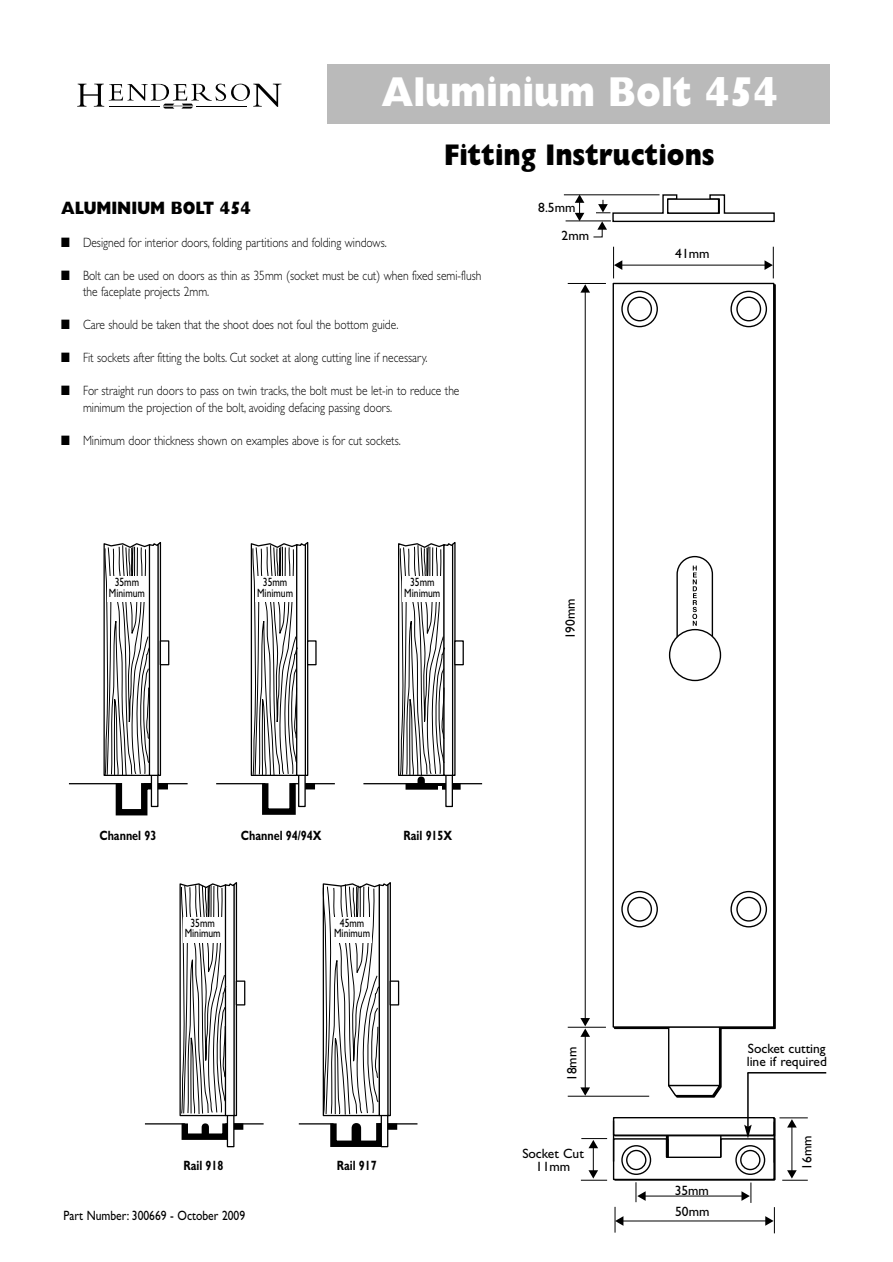
<style>
.page{position:relative;width:893px;height:1262px;background:#fff}
.page>*{position:absolute;margin:0;border:0;box-sizing:border-box;transform-origin:0 0}
.t1{font:800 42px "Gill Sans";color:#fff;scale:.85 1}
.t2{font:800 30px "Gill Sans";color:#000;scale:.85 1}
.t3{font:800 18px "Gill Sans";color:#000;scale:.85 1}
.t4{font:300 13.5px/16.5px "Gill Sans";color:#000;scale:.85 1}
.t5{font:13.5px/13.5px "Gill Sans";color:#000}
.t6{font:700 13.5px "Gill Sans";color:#000;scale:.8 1}
.t7{font:13.5px "Gill Sans";color:#000;scale:.86 1}
.t8{font:12px/10.5px "Gill Sans";color:#000;text-align:center;scale:.8 1}
</style>
<div class="page">
<svg style="left:613px;top:283px;width:163px;height:815px"></svg>
<div style="left:668px;top:1026px;width:52px;height:60px;background:#fff;border:1px solid #000"></div>
<svg style="left:666px;top:1084px;width:56px;height:13px"></svg>
<div style="left:612px;top:283px;width:162px;height:744px;background:#fff;border:1px solid #000"></div>
<svg style="left:621px;top:290px;width:146px;height:638px"></svg>
<div style="left:669px;top:629px;width:52px;height:52px;background:#fff;border:1px solid #000;border-radius:50%"></div>
<svg style="left:692px;top:565px;width:5px;height:61px"></svg>
<hr style="left:613px;top:247px;width:1px;height:31px;background:#000">
<hr style="left:772px;top:247px;width:1px;height:31px;background:#000">
<hr style="left:621px;top:265px;width:145px;height:1px;background:#000">
<svg style="left:764px;top:260px;width:8px;height:10px"></svg>
<svg style="left:614px;top:260px;width:8px;height:10px"></svg>
<hr style="left:567px;top:283px;width:39px;height:1px;background:#000">
<hr style="left:584px;top:291px;width:1px;height:728px;background:#000">
<svg style="left:580px;top:284px;width:10px;height:9px"></svg>
<hr style="left:567px;top:1026px;width:39px;height:1px;background:#000">
<hr style="left:567px;top:1095px;width:82px;height:1px;background:#000">
<hr style="left:584px;top:1035px;width:1px;height:53px;background:#000">
<svg style="left:580px;top:1087px;width:10px;height:8px"></svg>
<svg style="left:580px;top:1018px;width:10px;height:18px"></svg>
<hr style="left:564px;top:194px;width:95px;height:1px;background:#000">
<hr style="left:565px;top:220px;width:46px;height:1px;background:#000">
<svg style="left:574px;top:194px;width:10px;height:27px"></svg>
<svg style="left:592px;top:194px;width:183px;height:44px"></svg>
<div style="left:327px;top:64px;width:502px;height:60px;background:#bababa"></div>
<svg style="left:77px;top:84px;width:204px;height:25px"></svg>
<hr style="left:109px;top:106px;width:50px;height:1px;background:#000">
<hr style="left:197px;top:106px;width:50px;height:1px;background:#000">
<div style="left:405px;top:783px;width:55px;height:6px;background:#000"></div>
<hr style="left:363px;top:783px;width:119px;height:1px;background:#000">
<div style="left:454px;top:640px;width:10px;height:25px;background:#fff;border:1px solid #000"></div>
<svg style="left:68px;top:542px;width:388px;height:274px"></svg>
<svg style="left:181px;top:1120px;width:46px;height:19px"></svg>
<div style="left:227px;top:1113px;width:7px;height:34px;background:#fff;border:1px solid #000"></div>
<svg style="left:179px;top:882px;width:59px;height:234px"></svg>
<svg style="left:144px;top:1122px;width:120px;height:15px"></svg>
<svg style="left:330px;top:1145px;width:50px;height:2px"></svg>
<svg style="left:380px;top:1116px;width:8px;height:31px"></svg>
<div style="left:389px;top:980px;width:10px;height:25px;background:#fff;border:1px solid #000"></div>
<svg style="left:298px;top:1122px;width:120px;height:23px"></svg>
<svg style="left:181px;top:883px;width:65px;height:231px"></svg>
<svg style="left:322px;top:882px;width:69px;height:234px"></svg>
<div style="left:183px;top:917px;width:39px;height:25px;background:#fff"></div>
<div style="left:332px;top:917px;width:40px;height:25px;background:#fff"></div>
<div style="left:255px;top:576px;width:40px;height:26px;background:#fff"></div>
<div style="left:107px;top:576px;width:40px;height:26px;background:#fff"></div>
<div style="left:402px;top:576px;width:40px;height:26px;background:#fff"></div>
<hr style="left:747px;top:1072px;width:1px;height:55px;background:#000">
<svg style="left:581px;top:1117px;width:226px;height:116px"></svg>
<hr style="left:747px;top:1072px;width:79px;height:1px;background:#000">
<h1 class="t1" style="left:381px;top:77px;width:467px">Aluminium Bolt 454</h1>
<h2 class="t2" style="left:444px;top:144px;width:320px">Fitting Instructions</h2>
<h3 class="t3" style="left:61px;top:201px;width:225px">ALUMINIUM BOLT 454</h3>
<p class="t4" style="left:61px;top:235px;width:385px">■ Designed for interior doors, folding partitions and folding windows.</p>
<p class="t4" style="left:83px;top:268px;width:470px;text-indent:-22px">■ Bolt can be used on doors as thin as 35mm (socket must be cut) when fixed semi-flush the faceplate projects 2mm.</p>
<p class="t4" style="left:61px;top:318px;width:398px">■ Care should be taken that the shoot does not foul the bottom guide.</p>
<p class="t4" style="left:61px;top:351px;width:432px">■ Fit sockets after fitting the bolts. Cut socket at along cutting line if necessary.</p>
<p class="t4" style="left:83px;top:384px;width:444px;text-indent:-22px">■ For straight run doors to pass on twin tracks, the bolt must be let-in to reduce the minimum the projection of the bolt, avoiding defacing passing doors.</p>
<p class="t4" style="left:61px;top:433px;width:401px">■ Minimum door thickness shown on examples above is for cut sockets.</p>
<p class="t8" style="left:109px;top:578px;width:47px">35mm<br>Minimum</p>
<p class="t8" style="left:404px;top:578px;width:47px">35mm<br>Minimum</p>
<p class="t8" style="left:257px;top:578px;width:47px">35mm<br>Minimum</p>
<p class="t5" style="left:561px;top:194px;width:29px;line-height:28.7px;text-indent:-23px">8.5mm<br>2mm</p>
<p class="t5" style="left:565px;top:639px;width:43px;rotate:-90deg">190mm</p>
<p class="t6" style="left:99px;top:830px;width:73px">Channel 93</p>
<p class="t6" style="left:241px;top:830px;width:102px">Channel 94/94X</p>
<p class="t8" style="left:185px;top:918px;width:47px">35mm<br>Minimum</p>
<p class="t8" style="left:334px;top:918px;width:47px">45mm<br>Minimum</p>
<p class="t6" style="left:403px;top:830px;width:63px">Rail 915X</p>
<p class="t6" style="left:183px;top:1160px;width:52px">Rail 918</p>
<p class="t6" style="left:337px;top:1160px;width:52px">Rail 917</p>
<p class="t7" style="left:64px;top:1210px;width:213px">Part Number: 300669 - October 2009</p>
<p class="t5" style="left:566px;top:1081px;width:36px;rotate:-90deg">18mm</p>
<p class="t5" style="left:522px;top:1148px;width:63px;text-align:center">Socket Cut<br>11mm</p>
<p class="t5" style="left:675px;top:248px;width:36px">41mm</p>
<p class="t5" style="left:674px;top:1180px;width:36px;line-height:21.6px">35mm<br>50mm</p>
<p class="t5" style="left:746px;top:1043px;width:82px">Socket cutting line if required</p>
<p class="t5" style="left:801px;top:1169px;width:36px;rotate:-90deg">16mm</p>
</div>
